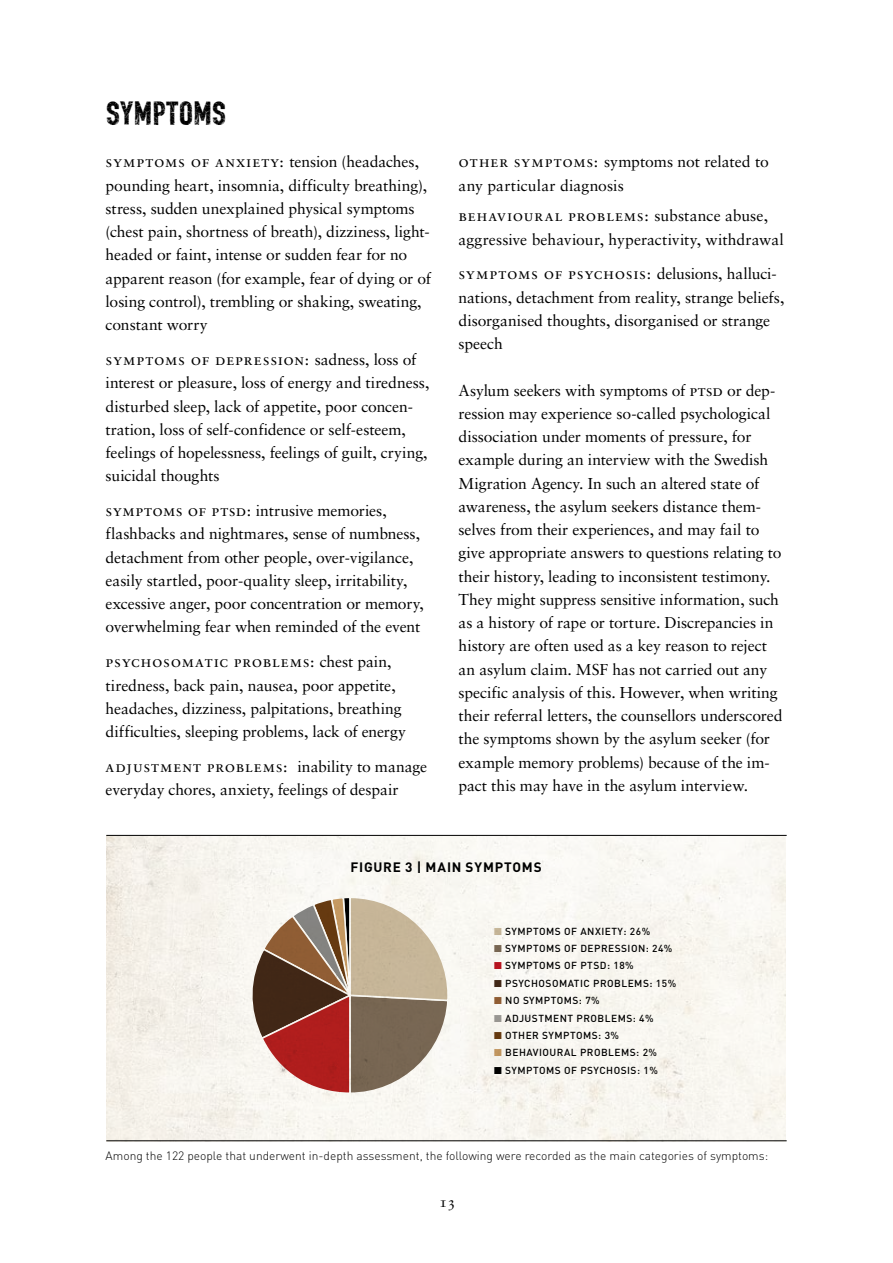
<style>
.page{position:relative;width:893px;height:1263px;background:#fff}
.page>*{position:absolute;margin:0;border:0;box-sizing:border-box;transform-origin:0 0}
.t1{font:33px "MSF Schriften";color:#000}
.t2{font:15.75px/23.2px "Sabon";letter-spacing:-.005em;color:#000}
.t3{font:15.75px "Sabon Roman SC";letter-spacing:.05em;color:#000}
.t4{font:15px "Sabon Roman SC";color:#000}
.t5{font:700 13.5px "DIN";letter-spacing:.055em;color:#000}
.t6{font:300 12px "DIN";color:#000}
.t7{font:500 10.05px "DIN";letter-spacing:.045em;color:#000}
.s1{font-family:"Sabon"}
.s2{font-family:"Sabon Roman SC"}
.s3{color:#cbbba0}
.s4{color:#7b6a58}
.s5{color:#be1622}
.s6{color:#432918}
.s7{color:#936037}
.s8{color:#9d9d9c}
.s9{color:#693c11}
.s10{color:#ca9e67}
</style>
<div class="page">
<img style="left:106px;top:836px;width:680px;height:304px">
<div style="left:158px;top:849px;width:585px;height:284px;background:#f8f6f1"></div>
<svg style="left:252px;top:896px;width:198px;height:199px"></svg>
<hr style="left:106px;top:835px;width:681px;height:1px;background:#000">
<hr style="left:106px;top:1140px;width:681px;height:1px;background:#000">
<h1 class="t1" style="left:106px;top:94px;width:121px">SYMPTOMS</h1>
<p class="t3" style="left:106px;top:153px;width:315px">symptoms of anxiety: <span class="s1">tension (headaches,</span></p>
<p class="t2" style="left:106px;top:173px;width:327px">pounding heart, insomnia, difficulty breathing), stress, sudden unexplained physical symptoms (chest pain, shortness of breath), dizziness, light&shy;headed or faint, intense or sudden fear for no apparent reason (for example, fear of dying or of losing control), trembling or shaking, sweating, constant worry</p>
<p class="t3" style="left:106px;top:350px;width:312px">symptoms of depression: <span class="s1">sadness, loss of</span></p>
<p class="t2" style="left:106px;top:371px;width:325px">interest or pleasure, loss of energy and tiredness, disturbed sleep, lack of appetite, poor concen&shy;tration, loss of self-confidence or self-esteem, feelings of hopelessness, feelings of guilt, crying, suicidal thoughts</p>
<p class="t2" style="left:106px;top:499px;width:320px"><span class="s2">symptoms of ptsd:</span> intrusive memories, flashbacks and nightmares, sense of numbness, detachment from other people, over-vigilance, easily startled, poor-quality sleep, irritability, excessive anger, poor concentration or memory, overwhelming fear when reminded of the event</p>
<p class="t3" style="left:106px;top:652px;width:288px">psychosomatic problems: <span class="s1">chest pain,</span></p>
<p class="t2" style="left:106px;top:673px;width:302px">tiredness, back pain, nausea, poor appetite, headaches, dizziness, palpitations, breathing difficulties, sleeping problems, lack of energy</p>
<p class="t3" style="left:106px;top:757px;width:323px">adjustment problems: <span class="s1">inability to manage</span></p>
<p class="t2" style="left:106px;top:778px;width:295px">everyday chores, anxiety, feelings of despair</p>
<p class="t2" style="left:459px;top:150px;width:312px"><span class="s2">other symptoms:</span> symptoms not related to any particular diagnosis</p>
<p class="t3" style="left:459px;top:206px;width:311px">behavioural problems: <span class="s1">substance abuse,</span></p>
<p class="t2" style="left:459px;top:227px;width:327px">aggressive behaviour, hyperactivity, withdrawal</p>
<p class="t3" style="left:459px;top:265px;width:320px">symptoms of psychosis: <span class="s1">delusions, halluci-</span></p>
<p class="t2" style="left:459px;top:285px;width:327px">nations, detachment from reality, strange beliefs, disorganised thoughts, disorganised or strange speech</p>
<p class="t2" style="left:459px;top:378px;width:325px">Asylum seekers with symptoms of <span class="s2">ptsd</span> or dep&shy;ression may experience so-called psychological dissociation under moments of pressure, for example during an interview with the Swedish Migration Agency. In such an altered state of awareness, the asylum seekers distance them&shy;selves from their experiences, and may fail to give appropriate answers to questions relating to their history, leading to inconsistent testimony.<br>They might suppress sensitive information, such as a history of rape or torture. Discrepancies in history are often used as a key reason to reject an asylum claim. MSF has not carried out any specific analysis of this. However, when writing their referral letters, the counsellors underscored the symptoms shown by the asylum seeker (for example memory problems) because of the im&shy;pact this may have in the asylum interview.</p>
<p class="t5" style="left:351px;top:859px;width:193px">FIGURE 3 | MAIN SYMPTOMS</p>
<p class="t7" style="left:494px;top:925px;width:157px"><span class="s3">■</span> SYMPTOMS OF ANXIETY: 26%</p>
<p class="t7" style="left:494px;top:942px;width:180px"><span class="s4">■</span> SYMPTOMS OF DEPRESSION: 24%</p>
<p class="t7" style="left:494px;top:959px;width:141px"><span class="s5">■</span> SYMPTOMS OF PTSD: 18%</p>
<p class="t7" style="left:494px;top:977px;width:183px"><span class="s6">■</span> PSYCHOSOMATIC PROBLEMS: 15%</p>
<p class="t7" style="left:494px;top:994px;width:107px"><span class="s7">■</span> NO SYMPTOMS: 7%</p>
<p class="t7" style="left:494px;top:1011px;width:161px"><span class="s8">■</span> ADJUSTMENT PROBLEMS: 4%</p>
<p class="t7" style="left:494px;top:1029px;width:126px"><span class="s9">■</span> OTHER SYMPTOMS: 3%</p>
<p class="t7" style="left:494px;top:1046px;width:164px"><span class="s10">■</span> BEHAVIOURAL PROBLEMS: 2%</p>
<p class="t7" style="left:494px;top:1063px;width:165px">■ SYMPTOMS OF PSYCHOSIS: 1%</p>
<p class="t6" style="left:106px;top:1148px;width:664px">Among the 122 people that underwent in-depth assessment, the following were recorded as the main categories of symptoms:</p>
<p class="t4" style="left:439px;top:1193px;width:18px">13</p>
</div>
